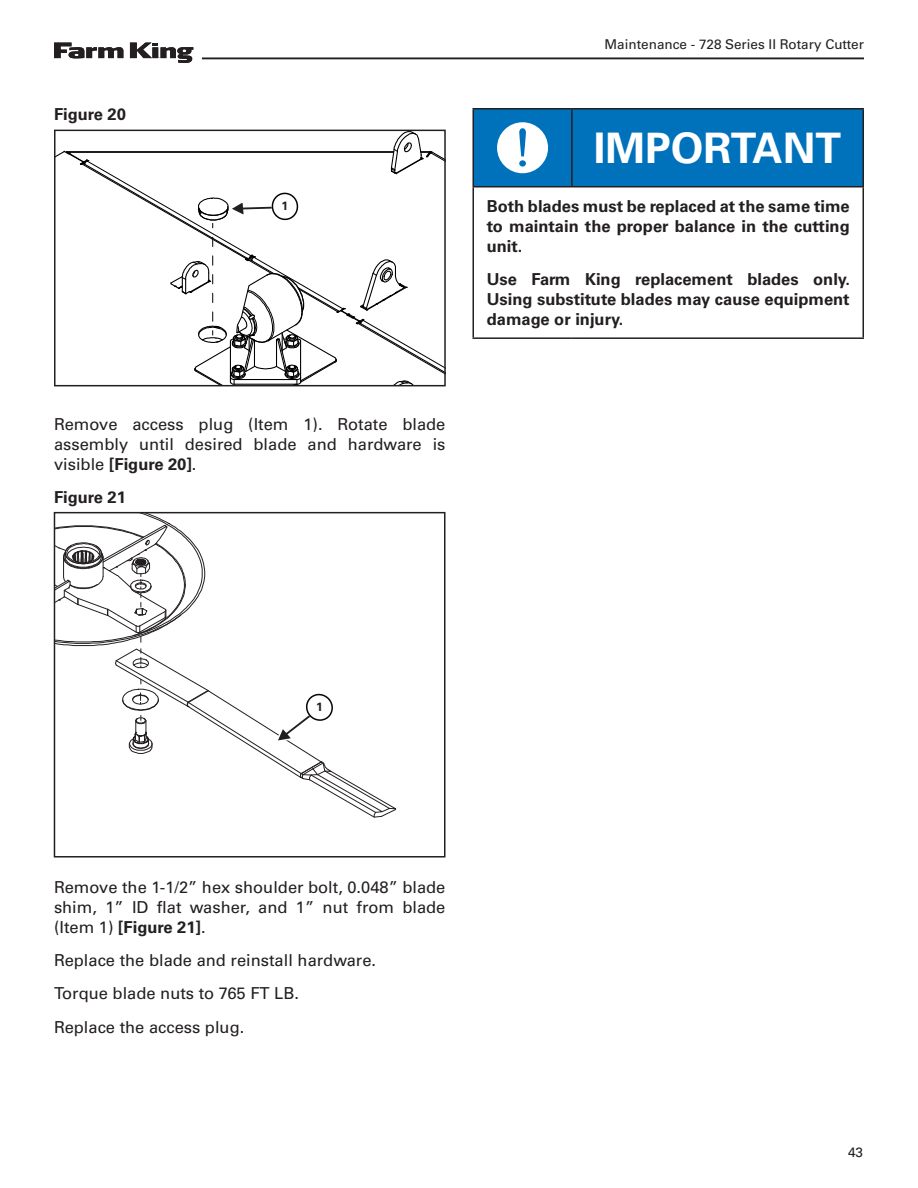
<style>
.page{position:relative;width:918px;height:1188px;background:#fff}
.page>*{position:absolute;margin:0;border:0;box-sizing:border-box;transform-origin:0 0}
.Warning{font:700 42px "Univers LT Std";color:#fff}
.t1{font:16.5px/19.8px "Univers LT Std";color:#231f20;text-align:justify}
.t2{font:700 16.5px/19.8px "Univers LT Std";color:#231f20;text-align:justify}
.t3{font:13.5px "Univers LT Std";color:#231f20}
.bubbles{font:700 12px "Univers LT Std";color:#231f20}
.s1{font-weight:700}
</style>
<div class="page">
<svg style="left:54px;top:43px;width:69px;height:15px"></svg>
<svg style="left:130px;top:43px;width:63px;height:20px"></svg>
<hr style="left:202px;top:58px;width:662px;height:1px;background:#231f20">
<div style="left:54px;top:512px;width:392px;height:346px;border:2px solid #231f20"></div>
<svg style="left:54px;top:513px;width:343px;height:305px"></svg>
<svg style="left:55px;top:131px;width:390px;height:255px"></svg>
<hr style="left:472px;top:108px;width:100px;height:2px;background:#231f20">
<hr style="left:472px;top:110px;width:2px;height:76px;background:#231f20">
<hr style="left:572px;top:108px;width:292px;height:2px;background:#231f20">
<hr style="left:862px;top:110px;width:2px;height:76px;background:#231f20">
<hr style="left:472px;top:186px;width:100px;height:2px;background:#231f20">
<hr style="left:472px;top:187px;width:2px;height:150px;background:#231f20">
<hr style="left:572px;top:186px;width:292px;height:2px;background:#231f20">
<hr style="left:862px;top:187px;width:2px;height:150px;background:#231f20">
<hr style="left:472px;top:337px;width:100px;height:2px;background:#231f20">
<hr style="left:572px;top:337px;width:292px;height:2px;background:#231f20">
<svg style="left:473px;top:109px;width:390px;height:78px;background:#1078bb"></svg>
<p class="t2" style="left:54px;top:104px;width:73px">Figure 20</p>
<p class="bubbles" style="left:281px;top:199px;width:8px">1</p>
<p class="t1" style="left:54px;top:415px;width:393px">Remove access plug (Item 1). Rotate blade assembly until desired blade and hardware is visible <span class="s1">[Figure 20]</span>.</p>
<p class="t2" style="left:54px;top:488px;width:73px">Figure 21</p>
<p class="t3" style="left:605px;top:36px;width:261px">Maintenance - 728 Series II Rotary Cutter</p>
<p class="Warning" style="left:594px;top:124px;width:249px">IMPORTANT</p>
<p class="t2" style="left:487px;top:197px;width:365px">Both blades must be replaced at the same time to maintain the proper balance in the cutting unit.</p>
<p class="t2" style="left:487px;top:270px;width:365px">Use Farm King replacement blades only.<br>Using substitute blades may cause equipment damage or injury.</p>
<p class="bubbles" style="left:316px;top:700px;width:8px">1</p>
<p class="t1" style="left:54px;top:877px;width:393px">Remove the 1-1/2” hex shoulder bolt, 0.048” blade shim, 1” ID flat washer, and 1” nut from blade (Item 1) <span class="s1">[Figure 21]</span>.</p>
<p class="t1" style="left:54px;top:950px;width:324px">Replace the blade and reinstall hardware.</p>
<p class="t1" style="left:54px;top:984px;width:247px">Torque blade nuts to 765 FT LB.</p>
<p class="t1" style="left:54px;top:1017px;width:192px">Replace the access plug.</p>
<p class="t3" style="left:848px;top:1145px;width:17px">43</p>
</div>
